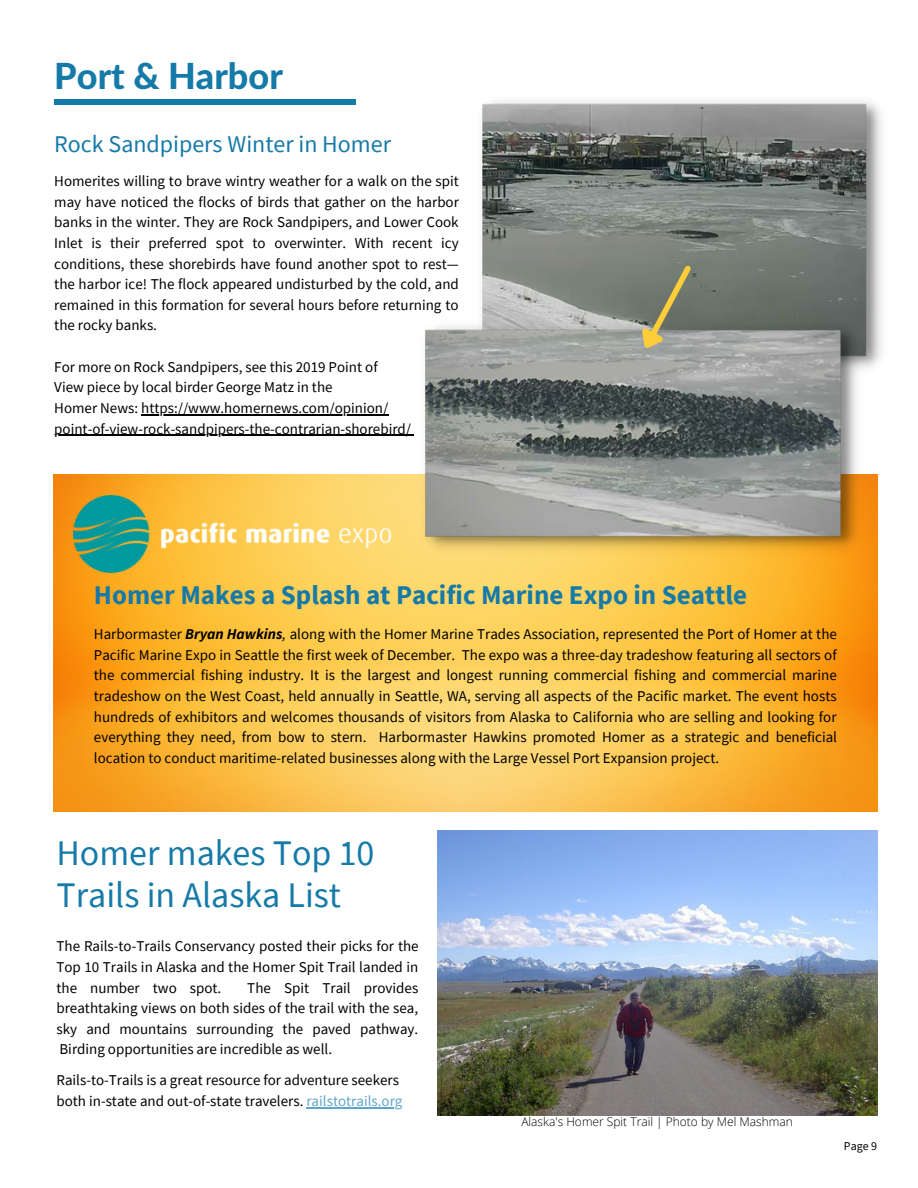
<style>
.page{position:relative;width:918px;height:1188px;background:#fff}
.page>*{position:absolute;margin:0;border:0;box-sizing:border-box;transform-origin:0 0}
.t1{font:36px/41.8px "Source Sans Pro";color:#157aa8}
.t2{font:800 36px "Lato Latin";color:#157aa8}
.t3{font:700 27px "Source Sans Pro";color:#157aa8}
.t4{font:24px "Source Sans Pro";color:#157aa8}
.t5{font:15px/20.7px "Source Sans Pro";color:#000;text-align:justify}
.t6{font:300 12px "Open Sans";color:#000}
.t7{font:12px "Source Sans Pro";color:#000}
.s1{font-weight:700;font-style:italic}
.s2{font-style:italic}
.s3{color:#5fa5c8}
</style>
<div class="page">
<div style="left:54px;top:99px;width:302px;height:5px;background:#157aa8"></div>
<img style="left:482px;top:101px;width:400px;height:268px">
<img style="left:54px;top:475px;width:823px;height:336px">
<img style="left:419px;top:317px;width:444px;height:240px">
<svg style="left:625px;top:261px;width:70px;height:100px"></svg>
<img style="left:73px;top:496px;width:317px;height:76px">
<img style="left:438px;top:831px;width:439px;height:284px">
<hr style="left:141px;top:414px;width:247px;height:1px;background:#000">
<hr style="left:54px;top:435px;width:357px;height:1px;background:#000">
<hr style="left:306px;top:1107px;width:96px;height:1px;background:#5fa5c8">
<p class="t2" style="left:54px;top:60px;width:230px">Port &amp; Harbor</p>
<p class="t4" style="left:54px;top:129px;width:338px">Rock Sandpipers Winter in Homer</p>
<p class="t5" style="left:54px;top:170px;width:406px">Homerites willing to brave wintry weather for a walk on the spit may have noticed the flocks of birds that gather on the harbor banks in the winter. They are Rock Sandpipers, and Lower Cook Inlet is their preferred spot to overwinter. With recent icy conditions, these shorebirds have found another spot to rest— the harbor ice! The flock appeared undisturbed by the cold, and remained in this formation for several hours before returning to the rocky banks.</p>
<p class="t5" style="left:54px;top:356px;width:325px">For more on Rock Sandpipers, see this 2019 Point of</p>
<p class="t5" style="left:54px;top:377px;width:280px">View piece by local birder George Matz in the</p>
<p class="t5" style="left:54px;top:397px;width:335px">Homer News: https://www.homernews.com/opinion/</p>
<p class="t5" style="left:54px;top:418px;width:358px">point-of-view-rock-sandpipers-the-contrarian-shorebird/</p>
<p class="t3" style="left:94px;top:577px;width:655px">Homer Makes a Splash at Pacific Marine Expo in Seattle</p>
<p class="t5" style="left:94px;top:623px;width:745px">Harbormaster <span class="s1">Bryan Hawkins</span><span class="s2">,</span> along with the Homer Marine Trades Association, represented the Port of Homer at the Pacific Marine Expo in Seattle the first week of December. The expo was a three-day tradeshow featuring all sectors of the commercial fishing industry. It is the largest and longest running commercial fishing and commercial marine tradeshow on the West Coast, held annually in Seattle, WA, serving all aspects of the Pacific market. The event hosts hundreds of exhibitors and welcomes thousands of visitors from Alaska to California who are selling and looking for everything they need, from bow to stern. Harbormaster Hawkins promoted Homer as a strategic and beneficial location to conduct maritime-related businesses along with the Large Vessel Port Expansion project.</p>
<p class="t1" style="left:57px;top:831px;width:319px">Homer makes Top 10<br>Trails in Alaska List</p>
<p class="t5" style="left:57px;top:936px;width:364px">The Rails-to-Trails Conservancy posted their picks for the Top 10 Trails in Alaska and the Homer Spit Trail landed in the number two spot.</p>
<p class="t5" style="left:57px;top:977px;width:363px;text-indent:191px">The Spit Trail provides breathtaking views on both sides of the trail with the sea, sky and mountains surrounding the paved pathway.<br>Birding opportunities are incredible as well.</p>
<p class="t5" style="left:57px;top:1069px;width:347px">Rails-to-Trails is a great resource for adventure seekers both in-state and out-of-state travelers. <span class="s3">railstotrails.org</span></p>
<p class="t6" style="left:521px;top:1114px;width:273px">Alaska's Homer Spit Trail | Photo by Mel Mashman</p>
<p class="t7" style="left:844px;top:1138px;width:35px">Page 9</p>
</div>
